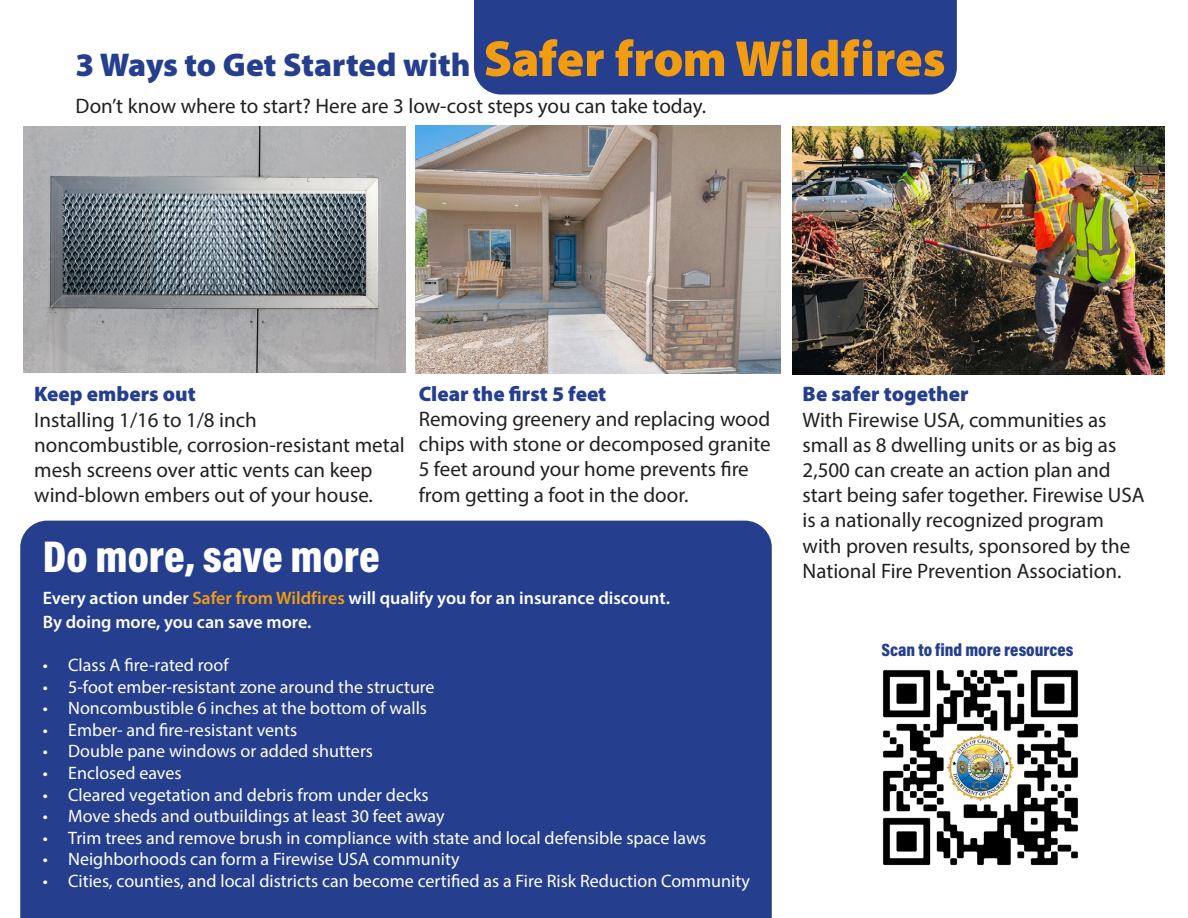
<style>
.page{position:relative;width:1188px;height:918px;background:#fff}
.page>*{position:absolute;margin:0;border:0;box-sizing:border-box;transform-origin:0 0}
.t1{font:900 45px "Acumin Pro Cond";color:#fff}
.t2{font:900 33px "Myriad Pro";color:#253f8e}
.t3{font:21px/25.2px "Myriad Pro";color:#231f20}
.t4{font:900 21px "Myriad Pro";color:#253f8e}
.t5{font:18px "Myriad Pro";color:#fff}
.t6{font:600 18px/24px "Myriad Pro";color:#fff}
.t7{font:900 18px "Acumin Pro Cond";color:#253f8e}
.s1{font-size:51px;color:#f29c12}
.s2{color:#f29c12}
</style>
<div class="page">
<div style="left:20px;top:521px;width:752px;height:397px;background:#253f8e"></div>
<div style="left:474px;top:0;width:483px;height:95px;background:#253f8e"></div>
<img style="left:793px;top:126px;width:372px;height:248px">
<img style="left:416px;top:126px;width:365px;height:248px">
<img style="left:882px;top:670px;width:197px;height:196px">
<img style="left:23px;top:126px;width:383px;height:246px">
<h2 class="t2" style="left:76px;top:43px;width:871px">3 Ways to Get Started with <span class="s1">Safer from Wildfires</span></h2>
<p class="t3" style="left:76px;top:94px;width:632px">Don’t know where to start? Here are 3 low-cost steps you can take today.</p>
<p class="t4" style="left:34px;top:380px;width:163px">Keep embers out</p>
<p class="t3" style="left:34px;top:407px;width:372px">Installing 1/16 to 1/8 inch noncombustible, corrosion-resistant metal mesh screens over attic vents can keep wind-blown embers out of your house.</p>
<p class="t4" style="left:419px;top:380px;width:189px">Clear the first 5 feet</p>
<p class="t3" style="left:419px;top:406px;width:353px">Removing greenery and replacing wood chips with stone or decomposed granite 5 feet around your home prevents fire from getting a foot in the door.</p>
<h1 class="t1" style="left:43px;top:527px;width:339px">Do more, save more</h1>
<p class="t6" style="left:43px;top:585px;width:629px">Every action under <span class="s2">Safer from Wildfires</span> will qualify you for an insurance discount.<br>By doing more, you can save more.</p>
<p class="t5" style="left:43px;top:654px;width:187px">• Class A fire-rated roof</p>
<p class="t5" style="left:43px;top:676px;width:393px">• 5-foot ember-resistant zone around the structure</p>
<p class="t5" style="left:43px;top:697px;width:386px">• Noncombustible 6 inches at the bottom of walls</p>
<p class="t5" style="left:43px;top:719px;width:256px">• Ember- and fire-resistant vents</p>
<p class="t5" style="left:43px;top:740px;width:332px">• Double pane windows or added shutters</p>
<p class="t5" style="left:43px;top:762px;width:140px">• Enclosed eaves</p>
<p class="t5" style="left:43px;top:784px;width:387px">• Cleared vegetation and debris from under decks</p>
<p class="t5" style="left:43px;top:805px;width:403px">• Move sheds and outbuildings at least 30 feet away</p>
<p class="t5" style="left:43px;top:827px;width:665px">• Trim trees and remove brush in compliance with state and local defensible space laws</p>
<p class="t5" style="left:43px;top:848px;width:418px">• Neighborhoods can form a Firewise USA community</p>
<p class="t5" style="left:43px;top:870px;width:709px">• Cities, counties, and local districts can become certified as a Fire Risk Reduction Community</p>
<p class="t4" style="left:803px;top:380px;width:167px">Be safer together</p>
<p class="t3" style="left:803px;top:407px;width:344px">With Firewise USA, communities as small as 8 dwelling units or as big as 2,500 can create an action plan and start being safer together. Firewise USA is a nationally recognized program with proven results, sponsored by the National Fire Prevention Association.</p>
<p class="t7" style="left:881px;top:638px;width:194px">Scan to find more resources</p>
</div>
